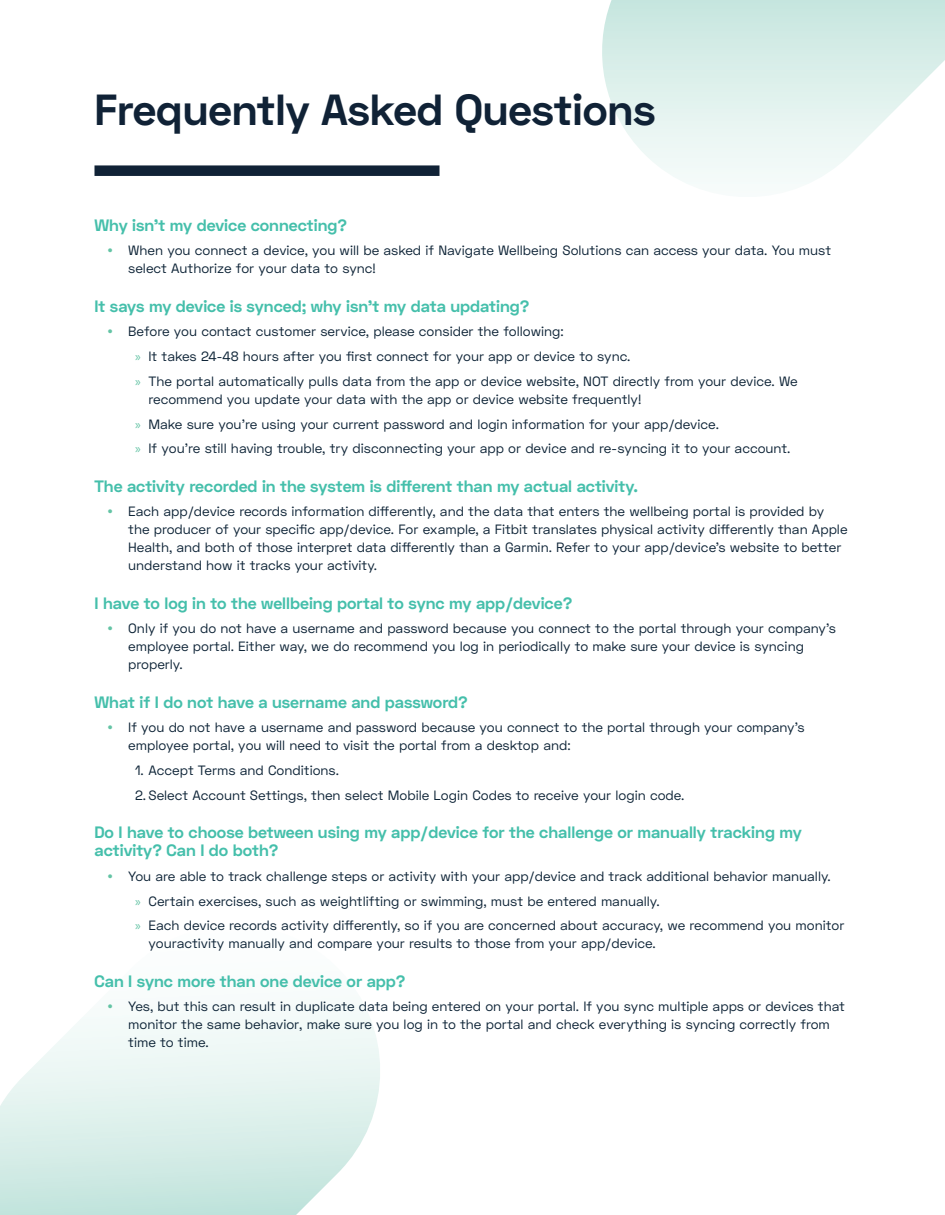
<style>
.page{position:relative;width:945px;height:1215px;background:#fff}
.page>*{position:absolute;margin:0;border:0;box-sizing:border-box;transform-origin:0 0}
.t1{font:700 43.5px "Space Grotesk";color:#102236}
.Subheader____Body_Co{font:700 16.5px/18px "Space Grotesk";color:#45bfab}
.t2{font:13.5px/18px "Space Grotesk";color:#0e2437}
.s1{font-weight:700;color:#64c4a5}
.s2{font-family:"Myriad Pro";color:#64c4a5}
</style>
<div class="page">
<svg style="left:0;top:1005px;width:380px;height:210px"></svg>
<svg style="left:602px;top:0;width:343px;height:184px"></svg>
<div style="left:94px;top:165px;width:346px;height:11px;background:#102236"></div>
<p class="t1" style="left:94px;top:81px;width:563px">Frequently Asked Questions</p>
<p class="Subheader____Body_Co" style="left:94px;top:216px;width:254px">Why isn’t my device connecting?</p>
<p class="t2" style="left:128px;top:242px;width:704px;text-indent:-20px"><span class="s1">•</span> When you connect a device, you will be asked if Navigate Wellbeing Solutions can access your data. You must select Authorize for your data to sync!</p>
<p class="Subheader____Body_Co" style="left:94px;top:297px;width:437px">It says my device is synced; why isn’t my data updating?</p>
<p class="t2" style="left:108px;top:323px;width:457px"><span class="s1">•</span> Before you contact customer service, please consider the following:</p>
<p class="t2" style="left:135px;top:347px;width:497px"><span class="s2">»</span> It takes 24-48 hours after you first connect for your app or device to sync.</p>
<p class="t2" style="left:148px;top:372px;width:651px;text-indent:-14px"><span class="s2">»</span> The portal automatically pulls data from the app or device website, NOT directly from your device. We recommend you update your data with the app or device website frequently!</p>
<p class="t2" style="left:135px;top:415px;width:585px"><span class="s2">»</span> Make sure you’re using your current password and login information for your app/device.</p>
<p class="t2" style="left:135px;top:440px;width:657px"><span class="s2">»</span> If you’re still having trouble, try disconnecting your app or device and re-syncing it to your account.</p>
<p class="Subheader____Body_Co" style="left:94px;top:477px;width:545px">The activity recorded in the system is different than my actual activity.</p>
<p class="t2" style="left:128px;top:503px;width:721px;text-indent:-20px"><span class="s1">•</span> Each app/device records information differently, and the data that enters the wellbeing portal is provided by the producer of your specific app/device. For example, a Fitbit translates physical activity differently than Apple Health, and both of those interpret data differently than a Garmin. Refer to your app/device’s website to better understand how it tracks your activity.</p>
<p class="Subheader____Body_Co" style="left:94px;top:594px;width:479px">I have to log in to the wellbeing portal to sync my app/device?</p>
<p class="t2" style="left:128px;top:620px;width:709px;text-indent:-20px"><span class="s1">•</span> Only if you do not have a username and password because you connect to the portal through your company’s employee portal. Either way, we do recommend you log in periodically to make sure your device is syncing properly.</p>
<p class="Subheader____Body_Co" style="left:94px;top:693px;width:375px">What if I do not have a username and password?</p>
<p class="t2" style="left:128px;top:719px;width:678px;text-indent:-20px"><span class="s1">•</span> If you do not have a username and password because you connect to the portal through your company’s employee portal, you will need to visit the portal from a desktop and:</p>
<p class="t2" style="left:135px;top:761px;width:206px">1. Accept Terms and Conditions.</p>
<p class="t2" style="left:135px;top:786px;width:551px">2. Select Account Settings, then select Mobile Login Codes to receive your login code.</p>
<p class="Subheader____Body_Co" style="left:94px;top:824px;width:709px">Do I have to choose between using my app/device for the challenge or manually tracking my activity? Can I do both?</p>
<p class="t2" style="left:108px;top:867px;width:724px"><span class="s1">•</span> You are able to track challenge steps or activity with your app/device and track additional behavior manually.</p>
<p class="t2" style="left:135px;top:892px;width:526px"><span class="s2">»</span> Certain exercises, such as weightlifting or swimming, must be entered manually.</p>
<p class="t2" style="left:148px;top:917px;width:697px;text-indent:-14px"><span class="s2">»</span> Each device records activity differently, so if you are concerned about accuracy, we recommend you monitor youractivity manually and compare your results to those from your app/device.</p>
<p class="Subheader____Body_Co" style="left:94px;top:972px;width:313px">Can I sync more than one device or app?</p>
<p class="t2" style="left:128px;top:998px;width:718px;text-indent:-20px"><span class="s1">•</span> Yes, but this can result in duplicate data being entered on your portal. If you sync multiple apps or devices that monitor the same behavior, make sure you log in to the portal and check everything is syncing correctly from time to time.</p>
</div>
